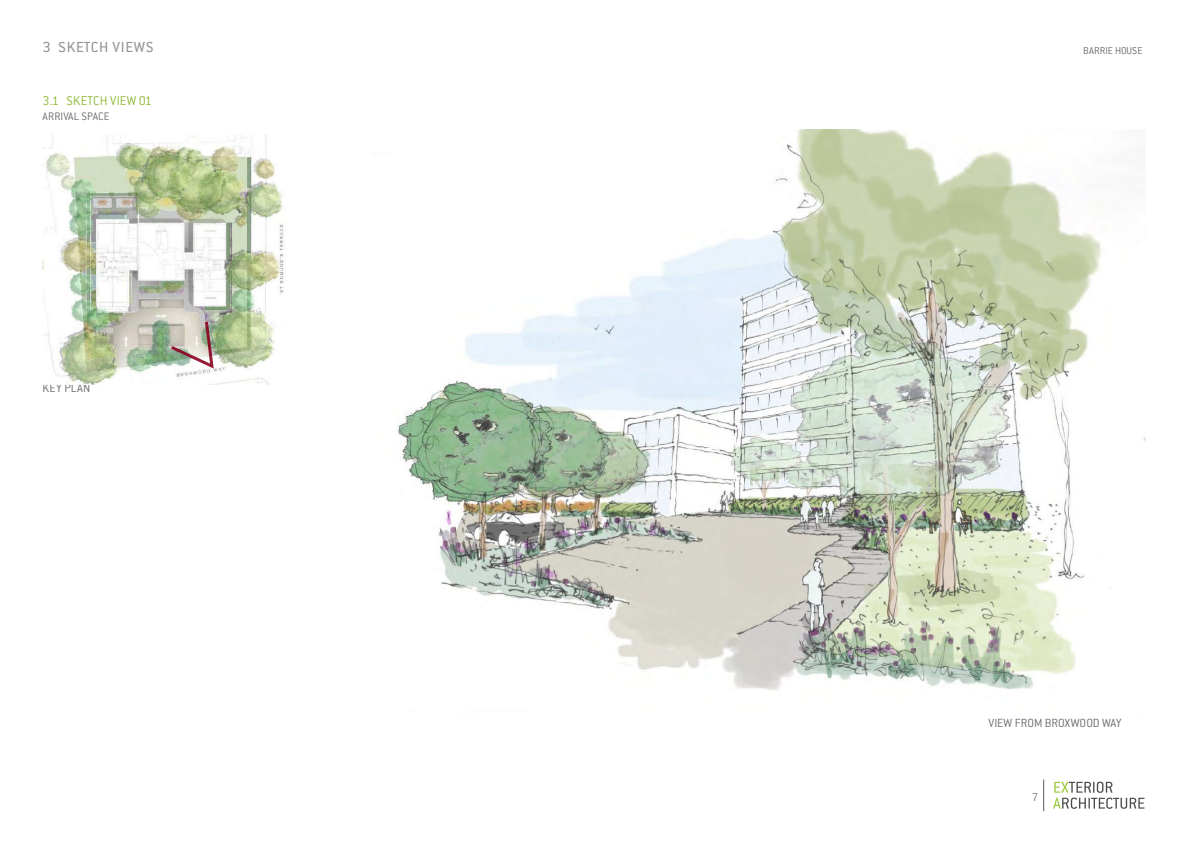
<style>
.page{position:relative;width:1191px;height:842px;background:#fff}
.page>*{position:absolute;margin:0;border:0;box-sizing:border-box;transform-origin:0 0}
.t1{font:16px "Conduit ITC";letter-spacing:.04em;color:#939598;scale:1.05 1}
.t2{font:14px "Conduit ITC Light";letter-spacing:.015em;color:#90ba36}
.t3{font:13px "Conduit ITC Light";letter-spacing:.005em;color:#6c6d70}
.t4{font:12px "Conduit ITC Light";letter-spacing:.015em;color:#6c6d70}
.t5{font:11px "Conduit ITC Light";color:#6c6d70}
.t6{font:11px "Kalinga";color:#6c6d70;scale:.95 1}
</style>
<div class="page">
<img style="left:397px;top:129px;width:748px;height:561px">
<img style="left:43px;top:135px;width:241px;height:249px">
<svg style="left:169px;top:319px;width:46px;height:52px;background:#c5bcb3"></svg>
<hr style="left:1043px;top:780px;width:1px;height:31px;background:#57585a">
<svg style="left:1053px;top:782px;width:91px;height:27px"></svg>
<p class="t1" style="left:43px;top:38px;width:107px">3 SKETCH VIEWS</p>
<p class="t2" style="left:43px;top:92px;width:111px">3.1 SKETCH VIEW 01</p>
<p class="t4" style="left:43px;top:109px;width:69px">ARRIVAL SPACE</p>
<p class="t3" style="left:43px;top:381px;width:49px">KEY PLAN</p>
<p class="t5" style="left:1083px;top:43px;width:61px">BARRIE HOUSE</p>
<p class="t3" style="left:988px;top:715px;width:135px">VIEW FROM BROXWOOD WAY</p>
<p class="t6" style="left:1032px;top:790px;width:8px">7</p>
</div>
